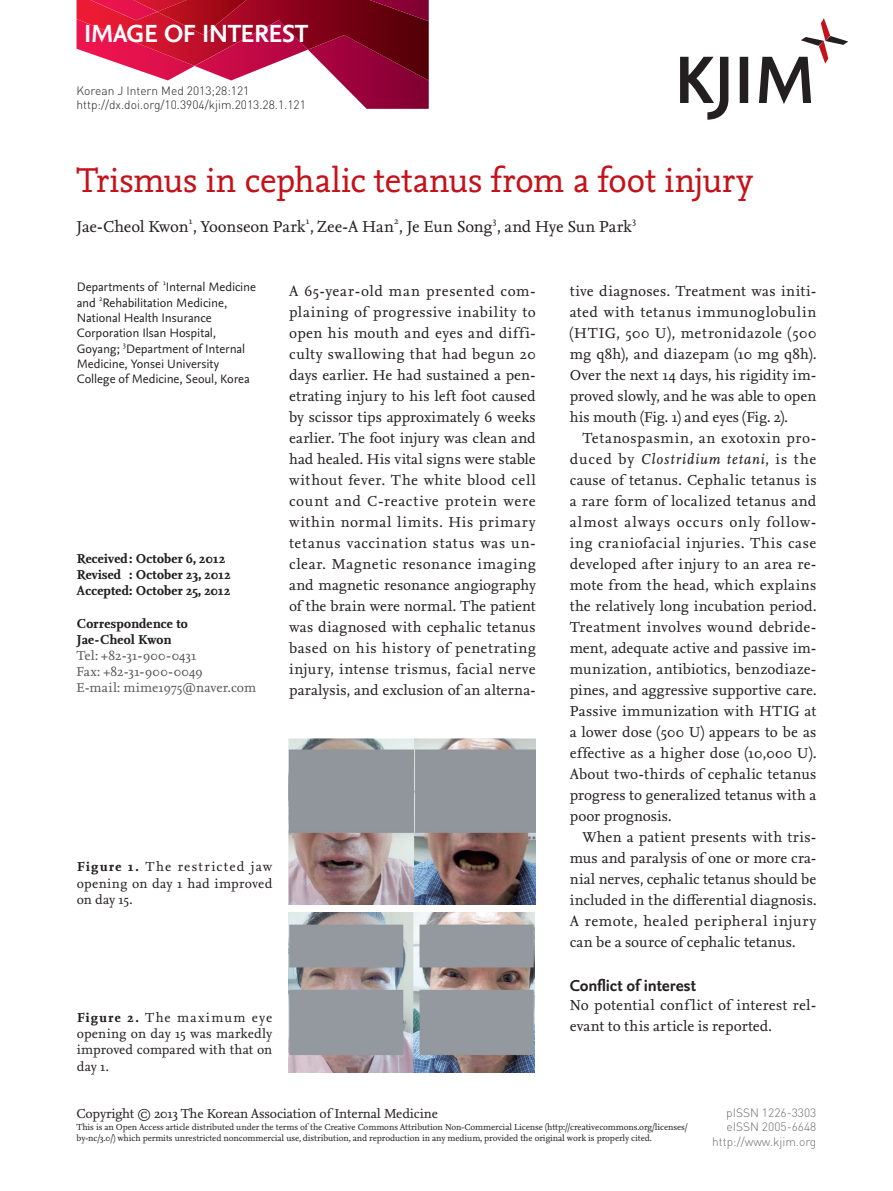
<style>
.page{position:relative;width:893px;height:1191px;background:#fff}
.page>*{position:absolute;margin:0;border:0;box-sizing:border-box;transform-origin:0 0}
.논문제목{font:36px "Nexus Mix";letter-spacing:-.005em;color:#c4121a}
.제목2{font:700 25.95px "Nexus Sans";letter-spacing:-.025em;color:#fff}
.저자{font:16.5px "Nexus Serif";letter-spacing:-.01em;color:#231f20}
.제목2-2{font:700 16.5px "Nexus Sans";letter-spacing:-.01em;color:#231f20}
.들였쓰기_본문{font:15px/21px "Nexus Serif";letter-spacing:.005em;color:#231f20;text-align:justify}
.그림설명{font:13.5px/16.2px "Nexus Serif";color:#231f20;text-align:justify}
.교신저자{font:700 13.5px "Nexus Serif";letter-spacing:-.01em;color:#231f20}
.교신저자-2{font:13.5px "Nexus Serif";letter-spacing:.01em;color:#57585a}
.소속{font:12.75px/15.3px "Nexus Sans";letter-spacing:-.005em;color:#231f20}
.t1{font:300 12px "DIN Pro";color:#231f20}
.t2{font:300 12px "DIN Pro";color:#6c6d70}
.저자-2{font:9.6px "Nexus Serif";color:#231f20}
.t3{font:9px/10.8px "Nexus Serif";letter-spacing:-.01em;color:#231f20}
.소속-2{font:7.5px "Nexus Sans";color:#231f20}
.s1{font-weight:700}
.s2{font-style:italic}
</style>
<div class="page">
<svg style="left:680px;top:18px;width:168px;height:102px"></svg>
<svg style="left:166px;top:80px;width:263px;height:29px"></svg>
<img style="left:77px;top:0;width:352px;height:80px">
<img style="left:157px;top:0;width:132px;height:35px">
<img style="left:289px;top:738px;width:246px;height:167px">
<img style="left:289px;top:912px;width:245px;height:160px">
<p class="제목2" style="left:84px;top:17px;width:226px">IMAGE OF INTEREST</p>
<p class="t1" style="left:77px;top:82px;width:174px">Korean J Intern Med 2013;28:121</p>
<p class="t1" style="left:77px;top:96px;width:231px">http://dx.doi.org/10.3904/kjim.2013.28.1.121</p>
<p class="논문제목" style="left:77px;top:157px;width:678px">Trismus in cephalic tetanus from a foot injury</p>
<p class="저자" style="left:77px;top:216px;width:557px">Jae-Cheol Kwon , Yoonseon Park , Zee-A Han , Je Eun Song , and Hye Sun Park</p>
<p class="저자-2" style="left:189px;top:215px;width:5px">1</p>
<p class="저자-2" style="left:306px;top:215px;width:5px">1</p>
<p class="저자-2" style="left:394px;top:215px;width:6px">2</p>
<p class="저자-2" style="left:493px;top:215px;width:5px">3</p>
<p class="저자-2" style="left:632px;top:215px;width:5px">3</p>
<p class="소속" style="left:77px;top:279px;width:83px">Departments of</p>
<p class="소속-2" style="left:163px;top:278px;width:4px">1</p>
<p class="소속" style="left:166px;top:279px;width:92px">Internal Medicine</p>
<p class="소속" style="left:77px;top:295px;width:21px">and</p>
<p class="소속-2" style="left:99px;top:293px;width:5px">2</p>
<p class="소속" style="left:77px;top:295px;width:152px;text-indent:26px">Rehabilitation Medicine,<br>National Health Insurance<br>Corporation Ilsan Hospital,<br>Goyang;</p>
<p class="소속" style="left:77px;top:340px;width:175px;text-indent:49px">Department of Internal<br>Medicine, Yonsei University<br>College of Medicine, Seoul, Korea</p>
<p class="소속-2" style="left:123px;top:339px;width:5px">3</p>
<p class="교신저자" style="left:77px;top:550px;width:150px">Received: October 6, 2012</p>
<p class="교신저자" style="left:77px;top:566px;width:156px">Revised : October 23, 2012</p>
<p class="교신저자" style="left:77px;top:582px;width:155px">Accepted: October 25, 2012</p>
<p class="교신저자" style="left:77px;top:614px;width:113px">Correspondence to</p>
<p class="교신저자" style="left:77px;top:631px;width:96px">Jae-Cheol Kwon</p>
<p class="교신저자-2" style="left:77px;top:647px;width:122px">Tel: +82-31-900-0431</p>
<p class="교신저자-2" style="left:77px;top:663px;width:128px">Fax: +82-31-900-0049</p>
<p class="교신저자-2" style="left:77px;top:679px;width:181px">E-mail: mime1975@naver.com</p>
<p class="그림설명" style="left:77px;top:858px;width:197px"><span class="s1">Figure 1.</span> The restricted jaw opening on day 1 had improved on day 15.</p>
<p class="그림설명" style="left:77px;top:1009px;width:197px"><span class="s1">Figure 2.</span> The maximum eye opening on day 15 was markedly improved compared with that on day 1.</p>
<p class="들였쓰기_본문" style="left:289px;top:280px;width:248px">A 65-year-old man presented com&shy;plaining of progressive inability to open his mouth and eyes and diffi&shy;culty swallowing that had begun 20 days earlier. He had sustained a pen&shy;etrating injury to his left foot caused by scissor tips approximately 6 weeks earlier. The foot injury was clean and had healed. His vital signs were stable without fever. The white blood cell count and C-reactive protein were within normal limits. His primary tetanus vaccination status was un&shy;clear. Magnetic resonance imaging and magnetic resonance angiography of the brain were normal. The patient was diagnosed with cephalic tetanus based on his history of penetrating injury, intense trismus, facial nerve paralysis, and exclusion of an alterna-</p>
<p class="들였쓰기_본문" style="left:570px;top:280px;width:248px">tive diagnoses. Treatment was initi&shy;ated with tetanus immunoglobulin (HTIG, 500 U), metronidazole (500 mg q8h), and diazepam (10 mg q8h).<br>Over the next 14 days, his rigidity im&shy;proved slowly, and he was able to open his mouth (Fig. 1) and eyes (Fig. 2).</p>
<p class="들였쓰기_본문" style="left:570px;top:427px;width:248px;text-indent:13px">Tetanospasmin, an exotoxin pro&shy;duced by <span class="s2">Clostridium tetani</span>, is the cause of tetanus. Cephalic tetanus is a rare form of localized tetanus and almost always occurs only follow&shy;ing craniofacial injuries. This case developed after injury to an area re&shy;mote from the head, which explains the relatively long incubation period.<br>Treatment involves wound debride&shy;ment, adequate active and passive im&shy;munization, antibiotics, benzodiaze&shy;pines, and aggressive supportive care.<br>Passive immunization with HTIG at a lower dose (500 U) appears to be as effective as a higher dose (10,000 U).<br>About two-thirds of cephalic tetanus progress to generalized tetanus with a poor prognosis.</p>
<p class="들였쓰기_본문" style="left:570px;top:826px;width:248px;text-indent:13px">When a patient presents with tris&shy;mus and paralysis of one or more cra&shy;nial nerves, cephalic tetanus should be included in the differential diagnosis.<br>A remote, healed peripheral injury can be a source of cephalic tetanus.</p>
<p class="제목2-2" style="left:570px;top:975px;width:128px">Conflict of interest</p>
<p class="들였쓰기_본문" style="left:570px;top:994px;width:248px">No potential conf lict of interest rel&shy;evant to this article is reported.</p>
<p class="그림설명" style="left:77px;top:1105px;width:363px">Copyright © 2013 The Korean Association of Internal Medicine</p>
<p class="t3" style="left:77px;top:1122px;width:613px">This is an Open Access article distributed under the terms of the Creative Commons Attribution Non-Commercial License (http://creativecommons.org/licenses/ by-nc/3.0/) which permits unrestricted noncommercial use, distribution, and reproduction in any medium, provided the original work is properly cited.</p>
<p class="t2" style="left:726px;top:1104px;width:92px">pISSN 1226-3303</p>
<p class="t2" style="left:726px;top:1119px;width:91px">eISSN 2005-6648</p>
<p class="t2" style="left:712px;top:1133px;width:106px">http://www.kjim.org</p>
</div>
